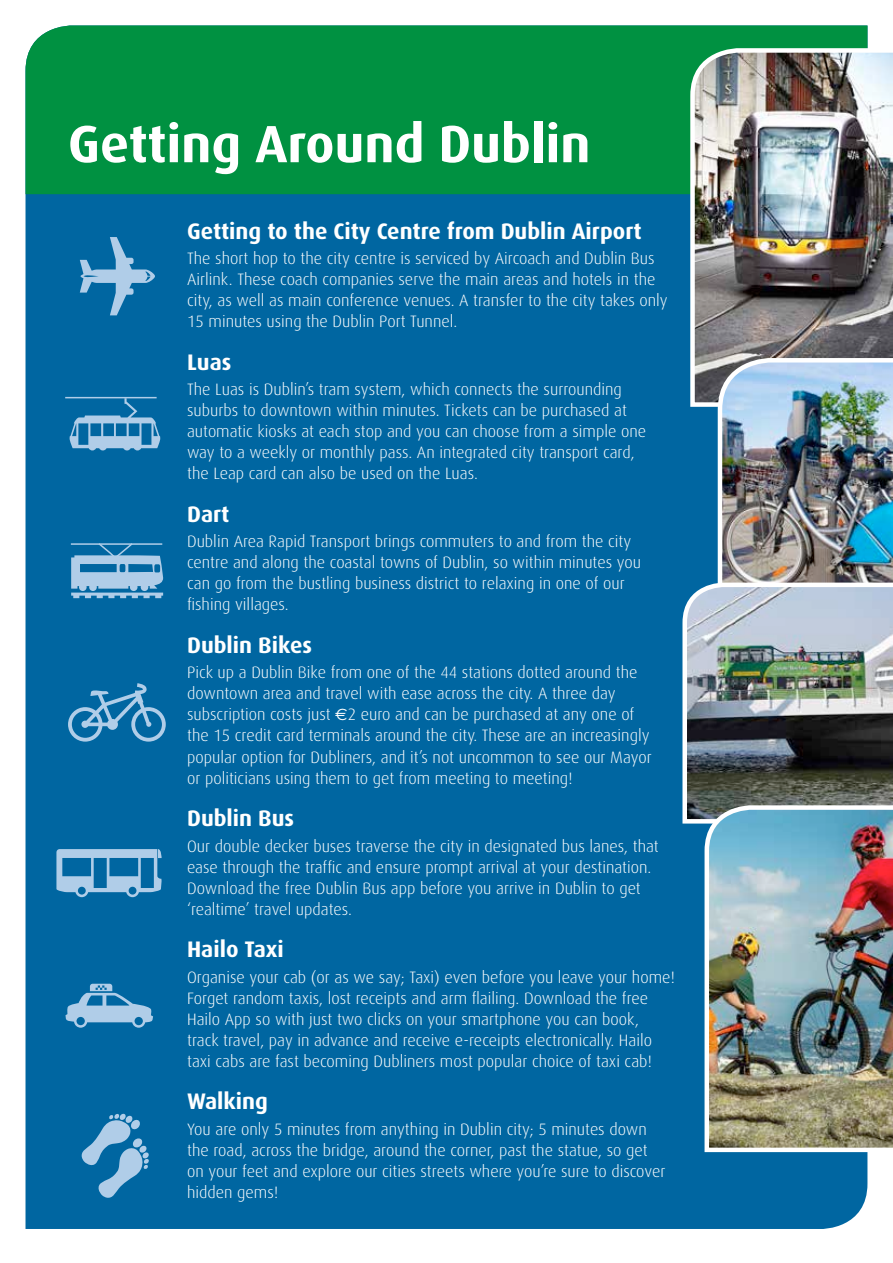
<style>
.page{position:relative;width:893px;height:1263px;background:#fff}
.page>*{position:absolute;margin:0;border:0;box-sizing:border-box;transform-origin:0 0}
.Body_Text{font:700 52.5px "Dax";color:#fff}
.Body_Text-2{font:700 22.5px "Dax";color:#fff}
.Body_Text-3{font:300 16.5px/21px "Dax";color:#fff}
.s1{font-family:"Euro Sans";font-weight:400}
</style>
<div class="page">
<div style="left:26px;top:194px;width:841px;height:1035px;background:#0066a1"></div>
<div style="left:26px;top:26px;width:841px;height:168px;background:#009141"></div>
<img style="left:688px;top:46px;width:205px;height:363px">
<img style="left:715px;top:356px;width:178px;height:224px">
<img style="left:680px;top:580px;width:213px;height:246px">
<img style="left:702px;top:803px;width:191px;height:351px">
<svg style="left:80px;top:237px;width:75px;height:78px;background:#3685b6"></svg>
<svg style="left:56px;top:849px;width:106px;height:48px;background:#5899c4"></svg>
<svg style="left:68px;top:683px;width:98px;height:59px;background:#3082b4"></svg>
<svg style="left:66px;top:984px;width:87px;height:44px;background:#5396c2"></svg>
<svg style="left:80px;top:1113px;width:69px;height:86px;background:#428cbb"></svg>
<svg style="left:70px;top:398px;width:90px;height:52px;background:#438dbc"></svg>
<hr style="left:65px;top:397px;width:92px;height:1px;background:#b0cde8">
<svg style="left:71px;top:542px;width:92px;height:56px;background:#66a1ca"></svg>
<p class="Body_Text" style="left:68px;top:114px;width:524px">Getting Around Dublin</p>
<p class="Body_Text-2" style="left:187px;top:219px;width:456px">Getting to the City Centre from Dublin Airport</p>
<p class="Body_Text-3" style="left:187px;top:248px;width:482px">The short hop to the city centre is serviced by Aircoach and Dublin Bus Airlink. These coach companies serve the main areas and hotels in the city, as well as main conference venues. A transfer to the city takes only 15 minutes using the Dublin Port Tunnel.</p>
<p class="Body_Text-2" style="left:187px;top:350px;width:46px">Luas</p>
<p class="Body_Text-3" style="left:187px;top:379px;width:461px">The Luas is Dublin’s tram system, which connects the surrounding suburbs to downtown within minutes. Tickets can be purchased at automatic kiosks at each stop and you can choose from a simple one way to a weekly or monthly pass. An integrated city transport card, the Leap card can also be used on the Luas.</p>
<p class="Body_Text-2" style="left:187px;top:502px;width:44px">Dart</p>
<p class="Body_Text-3" style="left:187px;top:531px;width:455px">Dublin Area Rapid Transport brings commuters to and from the city centre and along the coastal towns of Dublin, so within minutes you can go from the bustling business district to relaxing in one of our fishing villages.</p>
<p class="Body_Text-2" style="left:187px;top:633px;width:126px">Dublin Bikes</p>
<p class="Body_Text-3" style="left:187px;top:662px;width:466px">Pick up a Dublin Bike from one of the 44 stations dotted around the downtown area and travel with ease across the city. A three day subscription costs just <span class="s1">€</span>2 euro and can be purchased at any one of the 15 credit card terminals around the city. These are an increasingly popular option for Dubliners, and it’s not uncommon to see our Mayor or politicians using them to get from meeting to meeting!</p>
<p class="Body_Text-2" style="left:187px;top:806px;width:109px">Dublin Bus</p>
<p class="Body_Text-3" style="left:187px;top:835px;width:473px">Our double decker buses traverse the city in designated bus lanes, that ease through the traffic and ensure prompt arrival at your destination.<br>Download the free Dublin Bus app before you arrive in Dublin to get ‘realtime’ travel updates.</p>
<p class="Body_Text-2" style="left:187px;top:937px;width:98px">Hailo Taxi</p>
<p class="Body_Text-3" style="left:187px;top:966px;width:489px">Organise your cab (or as we say; Taxi) even before you leave your home!<br>Forget random taxis, lost receipts and arm flailing. Download the free Hailo App so with just two clicks on your smartphone you can book,<br>track travel, pay in advance and receive e-receipts electronically. Hailo taxi cabs are fast becoming Dubliners most popular choice of taxi cab!</p>
<p class="Body_Text-2" style="left:187px;top:1089px;width:82px">Walking</p>
<p class="Body_Text-3" style="left:187px;top:1119px;width:480px">You are only 5 minutes from anything in Dublin city; 5 minutes down the road, across the bridge, around the corner, past the statue, so get on your feet and explore our cities streets where you’re sure to discover hidden gems!</p>
</div>
